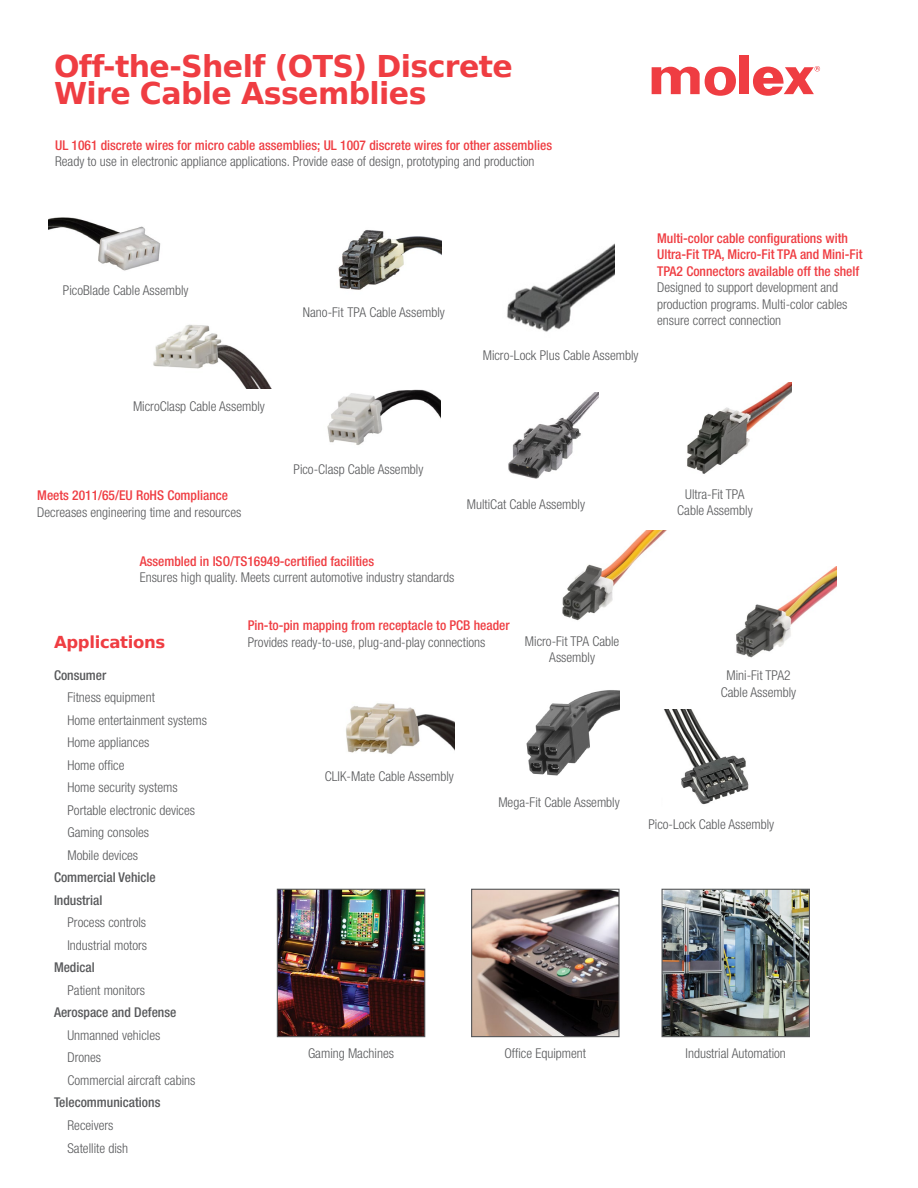
<style>
.page{position:relative;width:918px;height:1188px;background:#fff}
.page>*{position:absolute;margin:0;border:0;box-sizing:border-box;transform-origin:0 0}
.t1{font:700 30px/27px "Bitstream Vera Sans";letter-spacing:-.02em;color:#ef3d42}
.t2{font:700 16.5px "Bitstream Vera Sans";letter-spacing:-.02em;color:#ef3d42}
.t3{font:300 condensed 13.5px/22.5px "Helvetica Neue LT Std";color:#58595b}
.t4{font:500 condensed 13.5px/16.5px "Helvetica Neue";color:#ef3d42}
.t5{font:500 condensed 13.5px/22.5px "Helvetica Neue";color:#58595b}
</style>
<div class="page">
<img style="left:663px;top:709px;width:86px;height:96px">
<img style="left:526px;top:690px;width:94px;height:86px">
<div style="left:739px;top:56px;width:10px;height:38px;background:#ef3d42"></div>
<svg style="left:652px;top:66px;width:84px;height:30px"></svg>
<svg style="left:753px;top:66px;width:67px;height:30px"></svg>
<img style="left:279px;top:891px;width:144px;height:144px">
<div style="left:277px;top:889px;width:148px;height:148px;border:1px solid #58595b"></div>
<img style="left:473px;top:891px;width:145px;height:144px">
<div style="left:471px;top:889px;width:149px;height:148px;border:1px solid #58595b"></div>
<img style="left:664px;top:891px;width:144px;height:144px">
<div style="left:662px;top:889px;width:148px;height:148px;border:1px solid #58595b"></div>
<img style="left:48px;top:217px;width:113px;height:54px">
<img style="left:153px;top:324px;width:119px;height:64px">
<img style="left:327px;top:389px;width:113px;height:56px">
<img style="left:338px;top:230px;width:103px;height:60px">
<img style="left:687px;top:382px;width:104px;height:92px">
<img style="left:562px;top:531px;width:104px;height:90px">
<img style="left:736px;top:566px;width:100px;height:92px">
<img style="left:346px;top:703px;width:108px;height:51px">
<img style="left:508px;top:393px;width:91px;height:86px">
<img style="left:507px;top:243px;width:108px;height:89px">
<h1 class="t1" style="left:54px;top:53px;width:460px">Off-the-Shelf (OTS) Discrete<br>Wire Cable Assemblies</h1>
<p class="t4" style="left:55px;top:137px;width:499px">UL 1061 discrete wires for micro cable assemblies; UL 1007 discrete wires for other assemblies</p>
<p class="t3" style="left:55px;top:150px;width:481px">Ready to use in electronic appliance applications. Provide ease of design, prototyping and production</p>
<p class="t3" style="left:63px;top:279px;width:127px">PicoBlade Cable Assembly</p>
<p class="t3" style="left:133px;top:395px;width:133px">MicroClasp Cable Assembly</p>
<p class="t3" style="left:303px;top:301px;width:143px">Nano-Fit TPA Cable Assembly</p>
<p class="t3" style="left:483px;top:344px;width:157px">Micro-Lock Plus Cable Assembly</p>
<p class="t4" style="left:657px;top:229px;width:207px">Multi-color cable configurations with<br>Ultra-Fit TPA, Micro-Fit TPA and Mini-Fit<br>TPA2 Connectors available off the shelf</p>
<p class="t3" style="left:657px;top:279px;width:192px;line-height:16.5px">Designed to support development and production programs. Multi-color cables ensure correct connection</p>
<p class="t4" style="left:37px;top:487px;width:192px">Meets 2011/65/EU RoHS Compliance</p>
<p class="t3" style="left:37px;top:501px;width:206px">Decreases engineering time and resources</p>
<p class="t3" style="left:294px;top:458px;width:131px">Pico-Clasp Cable Assembly</p>
<p class="t3" style="left:467px;top:493px;width:120px">MultiCat Cable Assembly</p>
<p class="t4" style="left:140px;top:553px;width:236px">Assembled in ISO/TS16949-certified facilities</p>
<p class="t3" style="left:140px;top:566px;width:316px">Ensures high quality. Meets current automotive industry standards</p>
<p class="t4" style="left:248px;top:617px;width:264px">Pin-to-pin mapping from receptacle to PCB header</p>
<p class="t3" style="left:248px;top:630px;width:239px">Provides ready-to-use, plug-and-play connections</p>
<p class="t2" style="left:54px;top:633px;width:113px">Applications</p>
<p class="t3" style="left:525px;top:632px;width:96px;line-height:16.5px;text-align:center">Micro-Fit TPA Cable<br>Assembly</p>
<p class="t3" style="left:677px;top:486px;width:77px;line-height:16.5px;text-align:center">Ultra-Fit TPA<br>Cable Assembly</p>
<p class="t5" style="left:54px;top:664px;width:54px">Consumer</p>
<p class="t3" style="left:68px;top:686px;width:141px">Fitness equipment<br>Home entertainment systems<br>Home appliances<br>Home office<br>Home security systems<br>Portable electronic devices<br>Gaming consoles<br>Mobile devices</p>
<p class="t5" style="left:54px;top:866px;width:103px">Commercial Vehicle<br>Industrial</p>
<p class="t3" style="left:68px;top:911px;width:81px">Process controls<br>Industrial motors</p>
<p class="t5" style="left:54px;top:956px;width:42px">Medical</p>
<p class="t3" style="left:68px;top:979px;width:79px">Patient monitors</p>
<p class="t5" style="left:54px;top:1001px;width:124px">Aerospace and Defense</p>
<p class="t3" style="left:68px;top:1024px;width:129px">Unmanned vehicles<br>Drones<br>Commercial aircraft cabins</p>
<p class="t5" style="left:54px;top:1091px;width:108px">Telecommunications</p>
<p class="t3" style="left:68px;top:1114px;width:62px">Receivers<br>Satellite dish</p>
<p class="t3" style="left:325px;top:765px;width:130px">CLIK-Mate Cable Assembly</p>
<p class="t3" style="left:721px;top:667px;width:77px;line-height:16.5px;text-align:center">Mini-Fit TPA2<br>Cable Assembly</p>
<p class="t3" style="left:498px;top:790px;width:123px">Mega-Fit Cable Assembly</p>
<p class="t3" style="left:648px;top:813px;width:127px">Pico-Lock Cable Assembly</p>
<p class="t3" style="left:308px;top:1042px;width:87px">Gaming Machines</p>
<p class="t3" style="left:504px;top:1042px;width:83px">Office Equipment</p>
<p class="t3" style="left:686px;top:1042px;width:102px">Industrial Automation</p>
</div>
